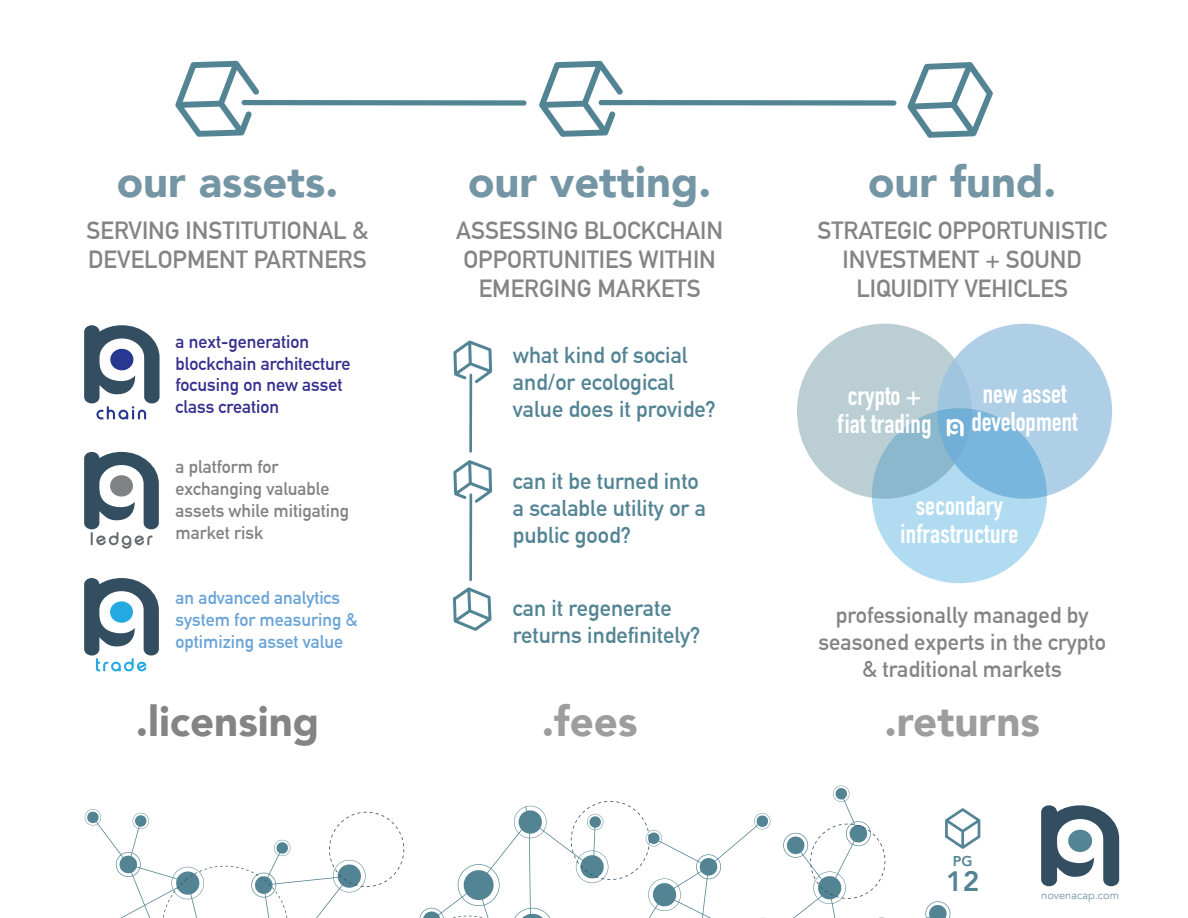
<style>
.page{position:relative;width:1188px;height:918px;background:#fff}
.page>*{position:absolute;margin:0;border:0;box-sizing:border-box;transform-origin:0 0}
.t1{font:900 43.5px "Avenir";color:#7496a4}
.t2{font:900 42px "Avenir";color:#9d9d9d}
.t3{font:900 42px "Avenir";color:#848485}
.t4{font:800 28.05px "Avenir";color:#538494}
.t5{font:700 26.7px/27.9px "DIN Condensed";color:#fff;text-align:center}
.t6{font:700 24.3px/29.2px "DIN Alternate";color:#848485;text-align:center}
.t7{font:700 22.5px/27px "DIN Alternate";color:#538494}
.t8{font:700 22.5px/27px "DIN Alternate";color:#848485;text-align:center}
.t9{font:700 18px/21.9px "DIN Alternate";color:#362f8e}
.t10{font:700 18px/21.9px "DIN Alternate";color:#828286}
.t11{font:700 18px/21.9px "DIN Alternate";color:#69a3d7}
.t12{font:800 14.25px "Avenir";color:#538494}
.t13{font:10.95px "Avenir";color:#7496a4}
</style>
<div class="page">
<div style="left:599px;top:100px;width:297px;height:6px;background:#538494;border-radius:3px"></div>
<div style="left:242px;top:100px;width:284px;height:6px;background:#538494;border-radius:3px"></div>
<svg style="left:539px;top:61px;width:84px;height:76px"></svg>
<svg style="left:175px;top:61px;width:84px;height:76px"></svg>
<svg style="left:907px;top:62px;width:86px;height:76px"></svg>
<hr style="left:469px;top:493px;width:3px;height:88px;background:#538494">
<hr style="left:469px;top:374px;width:3px;height:79px;background:#538494">
<svg style="left:453px;top:460px;width:39px;height:43px"></svg>
<svg style="left:453px;top:340px;width:39px;height:43px"></svg>
<svg style="left:453px;top:587px;width:39px;height:44px"></svg>
<svg style="left:84px;top:325px;width:76px;height:94px"></svg>
<svg style="left:84px;top:452px;width:75px;height:97px"></svg>
<svg style="left:84px;top:578px;width:75px;height:93px"></svg>
<div style="left:872px;top:408px;width:175px;height:175px;background:#b0dbf1;border-radius:50%"></div>
<svg style="left:797px;top:324px;width:175px;height:175px;background:#b0c9d2"></svg>
<svg style="left:937px;top:324px;width:175px;height:175px;background:#9fc7e3"></svg>
<svg style="left:84px;top:785px;width:897px;height:133px"></svg>
<svg style="left:810px;top:824px;width:75px;height:75px"></svg>
<svg style="left:571px;top:801px;width:79px;height:79px"></svg>
<svg style="left:329px;top:812px;width:75px;height:75px"></svg>
<svg style="left:163px;top:866px;width:124px;height:52px"></svg>
<svg style="left:453px;top:916px;width:34px;height:2px"></svg>
<svg style="left:945px;top:808px;width:35px;height:41px"></svg>
<svg style="left:1041px;top:805px;width:78px;height:81px"></svg>
<svg style="left:947px;top:419px;width:17px;height:17px"></svg>
<h1 class="t1" style="left:117px;top:145px;width:223px">our assets.</h1>
<h1 class="t1" style="left:468px;top:145px;width:245px">our vetting.</h1>
<h1 class="t1" style="left:868px;top:145px;width:190px">our fund.</h1>
<p class="t6" style="left:87px;top:214px;width:283px;text-align:left">SERVING INSTITUTIONAL &amp;<br>DEVELOPMENT PARTNERS</p>
<p class="t6" style="left:456px;top:214px;width:269px">ASSESSING BLOCKCHAIN<br>OPPORTUNITIES WITHIN<br>EMERGING MARKETS</p>
<p class="t6" style="left:817px;top:214px;width:291px">STRATEGIC OPPORTUNISTIC<br>INVESTMENT + SOUND<br>LIQUIDITY VEHICLES</p>
<p class="t9" style="left:175px;top:329px;width:177px">a next-generation blockchain architecture focusing on new asset class creation</p>
<p class="t7" style="left:513px;top:340px;width:205px">what kind of social and/or ecological value does it provide?</p>
<p class="t5" style="left:837px;top:381px;width:96px">crypto + fiat trading</p>
<p class="t5" style="left:972px;top:380px;width:108px">new asset development</p>
<p class="t10" style="left:175px;top:455px;width:175px">a platform for exchanging valuable assets while mitigating market risk</p>
<p class="t11" style="left:175px;top:586px;width:184px">an advanced analytics system for measuring &amp; optimizing asset value</p>
<h2 class="t3" style="left:136px;top:685px;width:185px">.licensing</h2>
<p class="t7" style="left:513px;top:466px;width:195px">can it be turned into a scalable utility or a public good?</p>
<p class="t5" style="left:900px;top:491px;width:119px">secondary infrastructure</p>
<p class="t7" style="left:513px;top:593px;width:189px">can it regenerate returns indefinitely?</p>
<p class="t8" style="left:818px;top:600px;width:289px">professionally managed by seasoned experts in the crypto &amp; traditional markets</p>
<h2 class="t2" style="left:542px;top:685px;width:97px">.fees</h2>
<h2 class="t2" style="left:884px;top:685px;width:157px">.returns</h2>
<p class="t12" style="left:953px;top:850px;width:21px">PG</p>
<p class="t4" style="left:946px;top:859px;width:35px">12</p>
<p class="t13" style="left:1041px;top:889px;width:79px">novenacap.com</p>
</div>
